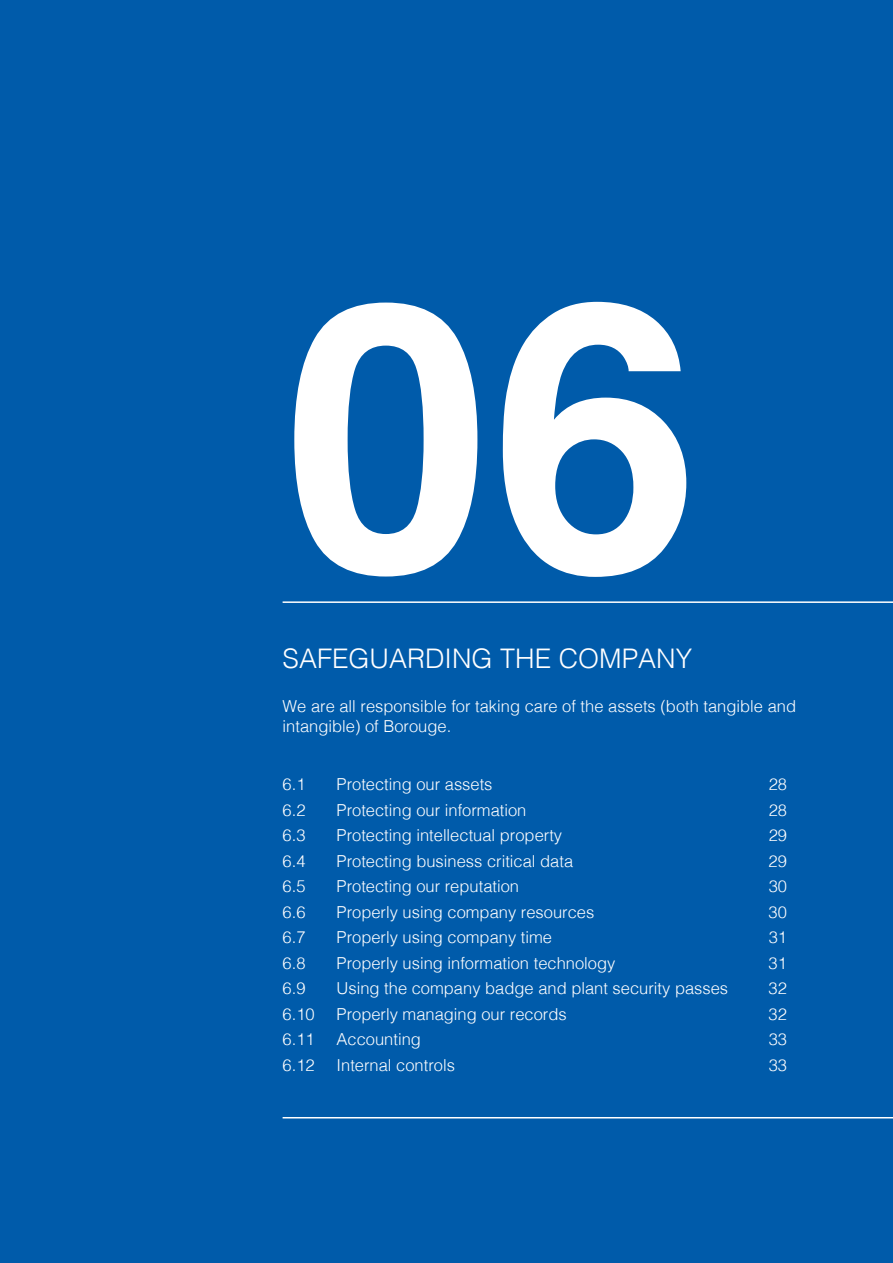
<style>
.page{position:relative;width:893px;height:1263px;background:#005baa}
.page>*{position:absolute;margin:0;border:0;box-sizing:border-box;transform-origin:0 0}
.t1{font:700 375px "Helvetica";color:#fff}
.t2{font:300 27px "Helvetica";color:#fff}
.t3{font:300 16.5px/19.8px "Helvetica";color:#fff}
</style>
<div class="page">
<hr style="left:283px;top:601px;width:610px;height:2px;background:#fff">
<hr style="left:283px;top:1117px;width:610px;height:1px;background:#fff">
<h1 class="t1" style="left:283px;top:135px;width:419px">06</h1>
<h2 class="t2" style="left:283px;top:636px;width:411px">SAFEGUARDING THE COMPANY</h2>
<p class="t3" style="left:283px;top:695px;width:515px">We are all responsible for taking care of the assets (both tangible and intangible) of Borouge.</p>
<p class="t3" style="left:283px;top:773px;width:24px">6.1</p>
<p class="t3" style="left:337px;top:773px;width:157px">Protecting our assets</p>
<p class="t3" style="left:769px;top:773px;width:20px">28</p>
<p class="t3" style="left:283px;top:799px;width:24px">6.2</p>
<p class="t3" style="left:337px;top:799px;width:191px">Protecting our information</p>
<p class="t3" style="left:769px;top:799px;width:20px">28</p>
<p class="t3" style="left:283px;top:824px;width:24px">6.3</p>
<p class="t3" style="left:337px;top:824px;width:227px">Protecting intellectual property</p>
<p class="t3" style="left:769px;top:824px;width:20px">29</p>
<p class="t3" style="left:283px;top:850px;width:24px">6.4</p>
<p class="t3" style="left:337px;top:850px;width:238px">Protecting business critical data</p>
<p class="t3" style="left:769px;top:850px;width:20px">29</p>
<p class="t3" style="left:283px;top:875px;width:24px">6.5</p>
<p class="t3" style="left:337px;top:875px;width:184px">Protecting our reputation</p>
<p class="t3" style="left:769px;top:875px;width:20px">30</p>
<p class="t3" style="left:283px;top:901px;width:24px">6.6</p>
<p class="t3" style="left:337px;top:901px;width:259px">Properly using company resources</p>
<p class="t3" style="left:769px;top:901px;width:20px">30</p>
<p class="t3" style="left:283px;top:926px;width:24px">6.7</p>
<p class="t3" style="left:337px;top:926px;width:217px">Properly using company time</p>
<p class="t3" style="left:769px;top:926px;width:20px">31</p>
<p class="t3" style="left:283px;top:952px;width:24px">6.8</p>
<p class="t3" style="left:337px;top:952px;width:280px">Properly using information technology</p>
<p class="t3" style="left:769px;top:952px;width:20px">31</p>
<p class="t3" style="left:283px;top:977px;width:24px">6.9</p>
<p class="t3" style="left:337px;top:977px;width:393px">Using the company badge and plant security passes</p>
<p class="t3" style="left:769px;top:977px;width:20px">32</p>
<p class="t3" style="left:283px;top:1003px;width:34px">6.10</p>
<p class="t3" style="left:337px;top:1003px;width:232px">Properly managing our records</p>
<p class="t3" style="left:769px;top:1003px;width:20px">32</p>
<p class="t3" style="left:283px;top:1028px;width:34px">6.11</p>
<p class="t3" style="left:337px;top:1028px;width:86px">Accounting</p>
<p class="t3" style="left:769px;top:1028px;width:20px">33</p>
<p class="t3" style="left:283px;top:1054px;width:34px">6.12</p>
<p class="t3" style="left:337px;top:1054px;width:120px">Internal controls</p>
<p class="t3" style="left:769px;top:1054px;width:20px">33</p>
</div>
